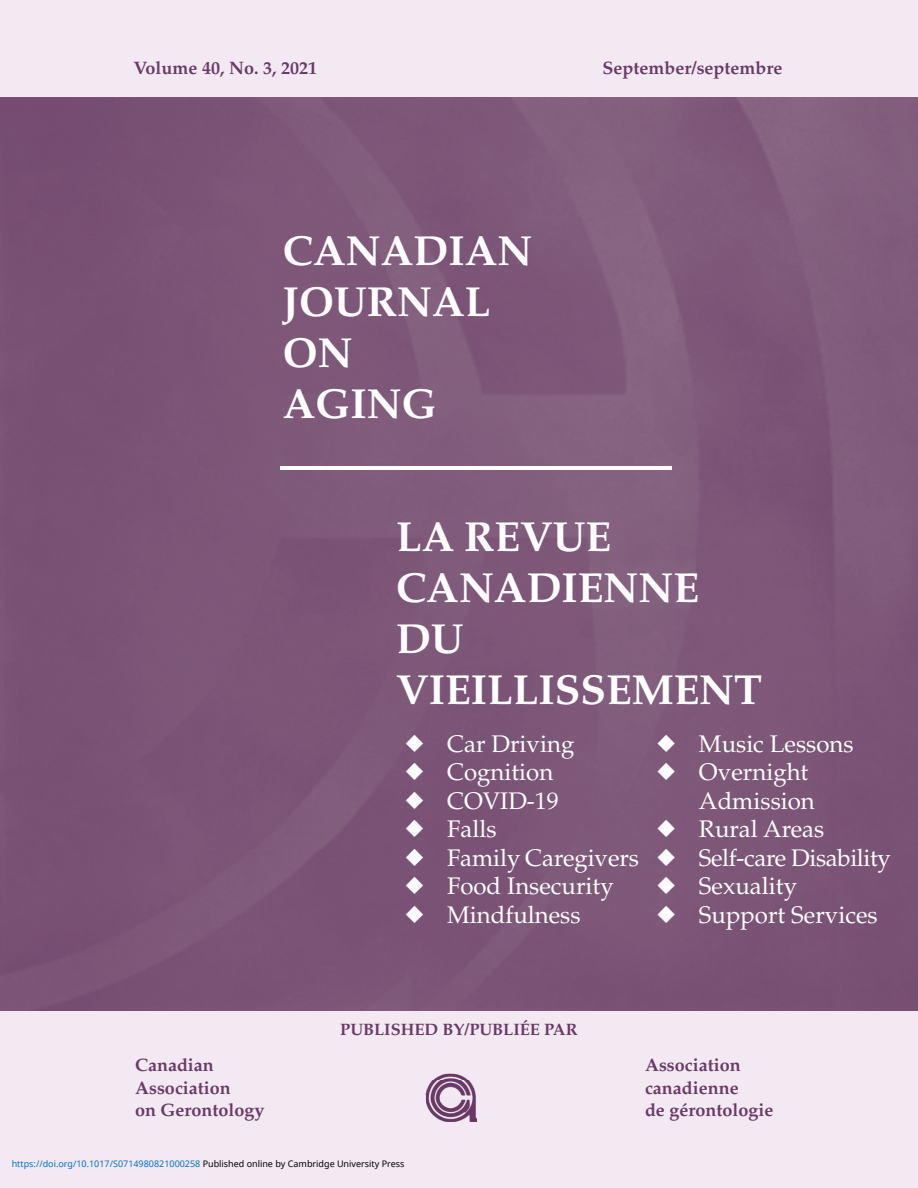
<style>
.page{position:relative;width:918px;height:1188px;background:#f3e9f3}
.page>*{position:absolute;margin:0;border:0;box-sizing:border-box;transform-origin:0 0}
.t1{font:700 42px/51px "Palatino";color:#fff}
.t2{font:24px/28.5px "Palatino";color:#fff;text-align:right}
.t3{font:700 18px "Palatino";color:#693a67}
.t4{font:700 16.5px "Palatino";color:#693a67}
.t5{font:9px "Noto Sans";color:#0172cf}
.s1{color:#000}
</style>
<div class="page">
<img style="left:0;top:97px;width:918px;height:914px">
<hr style="left:280px;top:466px;width:391px;height:4px;background:#fff">
<img style="left:426px;top:1073px;width:51px;height:49px">
<img style="left:426px;top:1081px;width:51px;height:13px">
<img style="left:426px;top:1103px;width:51px;height:18px">
<p class="t3" style="left:134px;top:57px;width:185px">Volume 40, No. 3, 2021</p>
<p class="t3" style="left:602px;top:57px;width:182px">September/septembre</p>
<h1 class="t1" style="left:283px;top:226px;width:251px">CANADIAN<br>JOURNAL<br>ON<br>AGING</h1>
<h1 class="t1" style="left:396px;top:511px;width:368px">LA REVUE<br>CANADIENNE<br>DU<br>VIEILLISSEMENT</h1>
<p class="t2" style="left:405px;top:730px;width:171px">◆ Car Driving</p>
<p class="t2" style="left:405px;top:759px;width:150px">◆ Cognition</p>
<p class="t2" style="left:405px;top:787px;width:155px">◆ COVID-19</p>
<p class="t2" style="left:405px;top:815px;width:93px">◆ Falls</p>
<p class="t2" style="left:405px;top:844px;width:235px">◆ Family Caregivers</p>
<p class="t2" style="left:405px;top:872px;width:210px">◆ Food Insecurity</p>
<p class="t2" style="left:405px;top:901px;width:177px">◆ Mindfulness</p>
<p class="t2" style="left:657px;top:730px;width:198px">◆ Music Lessons</p>
<p class="t2" style="left:657px;top:758px;width:159px">◆ Overnight<br>Admission</p>
<p class="t2" style="left:657px;top:815px;width:169px">◆ Rural Areas</p>
<p class="t2" style="left:657px;top:844px;width:235px">◆ Self-care Disability</p>
<p class="t2" style="left:657px;top:872px;width:142px">◆ Sexuality</p>
<p class="t2" style="left:657px;top:901px;width:222px">◆ Support Services</p>
<p class="t4" style="left:340px;top:1020px;width:239px">PUBLISHED BY/PUBLIÉE PAR</p>
<p class="t3" style="left:135px;top:1055px;width:80px">Canadian</p>
<p class="t3" style="left:645px;top:1055px;width:97px">Association</p>
<p class="t3" style="left:135px;top:1077px;width:97px">Association</p>
<p class="t3" style="left:645px;top:1077px;width:95px">canadienne</p>
<p class="t3" style="left:135px;top:1100px;width:131px">on Gerontology</p>
<p class="t3" style="left:645px;top:1100px;width:130px">de gérontologie</p>
<p class="t5" style="left:12px;top:1157px;width:394px">https://doi.org/10.1017/S0714980821000258 <span class="s1">Published online by Cambridge University Press</span></p>
</div>
